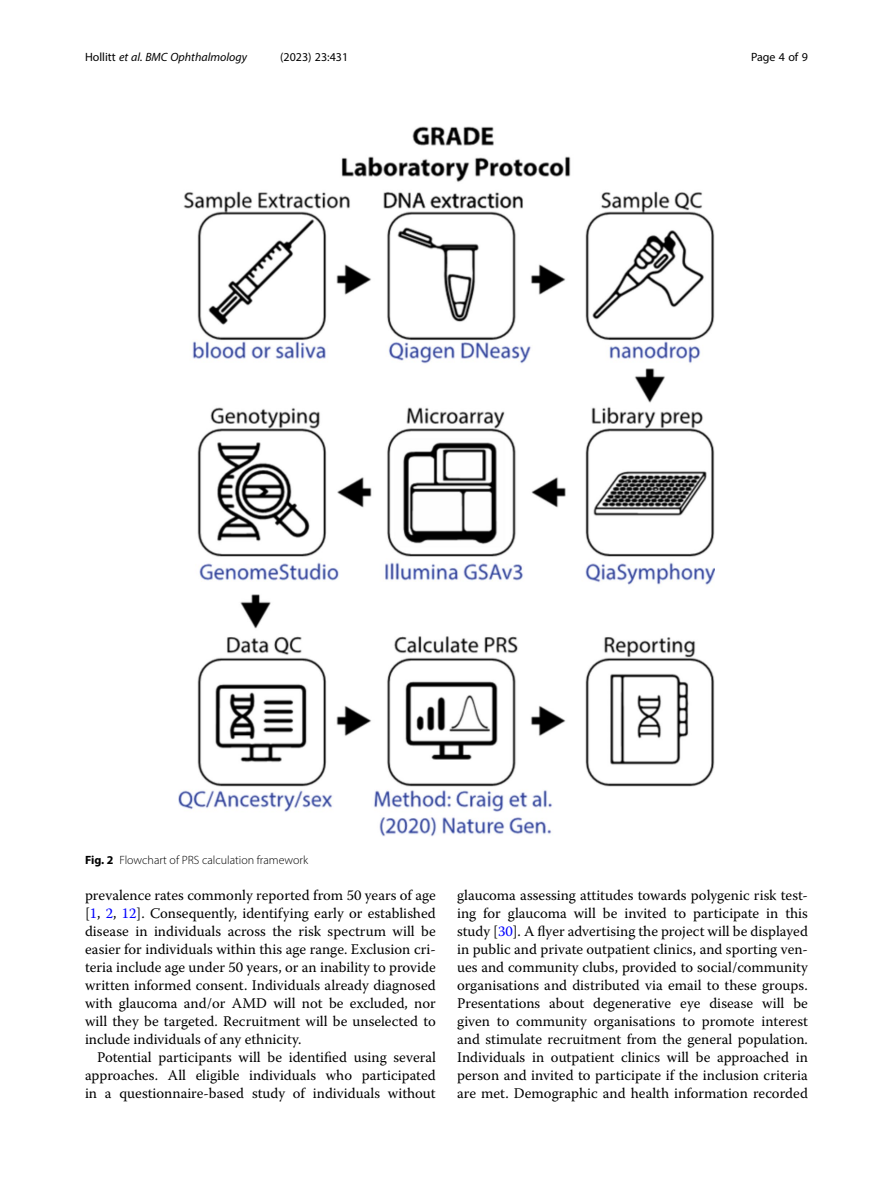
<style>
.page{position:relative;width:893px;height:1191px;background:#fff}
.page>*{position:absolute;margin:0;border:0;box-sizing:border-box;transform-origin:0 0}
.Body_Text_Indent{font:14.7px/18px "Warnock Pro";color:#000;text-align:justify}
.Body_Text{font:14.7px/18px "Warnock Pro";color:#000;text-align:justify}
.Figure_Caption{font:300 12px "Myriad Pro";color:#000}
.t1{font:italic 12px "Myriad Pro";color:#000}
.t2{font:12px "Myriad Pro";color:#000}
.s1{font-style:normal}
.s2{font-weight:700}
.s3{color:#00f}
</style>
<div class="page">
<img style="left:178px;top:126px;width:536px;height:710px">
<p class="t1" style="left:85px;top:50px;width:163px"><span class="s1">Hollitt</span> et al. BMC Ophthalmology</p>
<p class="t2" style="left:280px;top:50px;width:70px">(2023) 23:431</p>
<p class="t2" style="left:751px;top:50px;width:58px">Page 4 of 9</p>
<p class="Figure_Caption" style="left:85px;top:852px;width:225px"><span class="s2">Fig. 2</span> Flowchart of PRS calculation framework</p>
<p class="Body_Text" style="left:85px;top:886px;width:352px">prevalence rates commonly reported from 50 years of age [<span class="s3">1</span>, <span class="s3">2</span>, <span class="s3">12</span>]. Consequently, identifying early or established disease in individuals across the risk spectrum will be easier for individuals within this age range. Exclusion cri&shy;teria include age under 50 years, or an inability to provide written informed consent. Individuals already diagnosed with glaucoma and/or AMD will not be excluded, nor will they be targeted. Recruitment will be unselected to include individuals of any ethnicity.</p>
<p class="Body_Text_Indent" style="left:85px;top:1048px;width:352px;text-indent:12px">Potential participants will be identified using several approaches. All eligible individuals who participated in a questionnaire-based study of individuals without</p>
<p class="Body_Text_Indent" style="left:457px;top:886px;width:352px">glaucoma assessing attitudes towards polygenic risk test&shy;ing for glaucoma will be invited to participate in this study [<span class="s3">30</span>]. A flyer advertising the project will be displayed in public and private outpatient clinics, and sporting ven&shy;ues and community clubs, provided to social/community organisations and distributed via email to these groups.<br>Presentations about degenerative eye disease will be given to community organisations to promote interest and stimulate recruitment from the general population.<br>Individuals in outpatient clinics will be approached in person and invited to participate if the inclusion criteria are met. Demographic and health information recorded</p>
</div>
